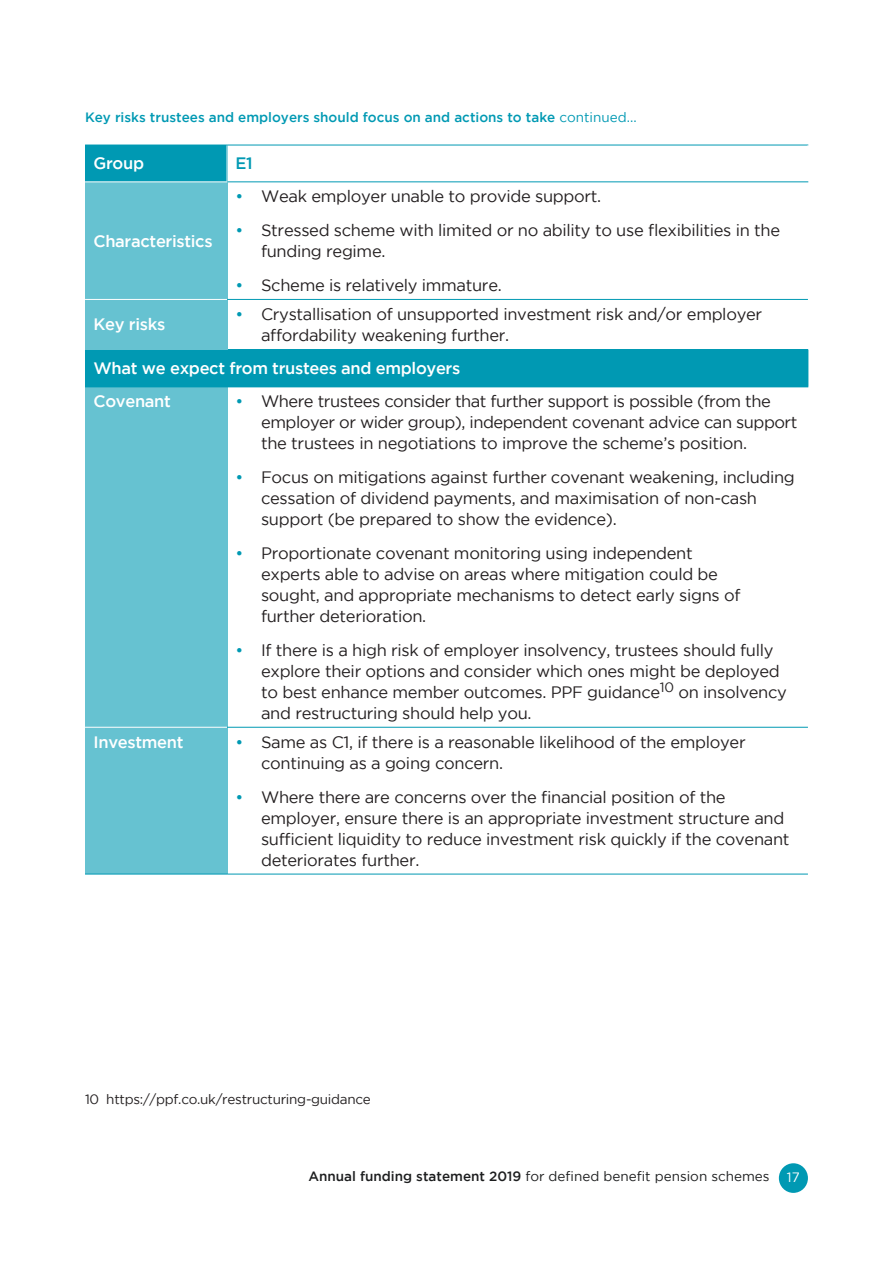
<style>
.page{position:relative;width:893px;height:1263px;background:#fff}
.page>*{position:absolute;margin:0;border:0;box-sizing:border-box;transform-origin:0 0}
.t1{font:16.5px/21px "Gotham";letter-spacing:-.02em;color:#231f20}
.t2{font:500 16.5px "Gotham";letter-spacing:-.02em;color:#fff}
.t3{font:500 16.5px "Gotham";color:#0099b3}
.t4{font:500 13.5px "Gotham";color:#0099b3}
.t5{font:13.5px "Gotham";color:#1d1e1f}
.t6{font:13.5px "Gotham";letter-spacing:-.02em;color:#231f20}
.t7{font:13.5px "Gotham";color:#fff}
.s1{font-weight:400}
.s2{font-family:"Gotham Book 2";color:#0099b3}
.s3{font-family:"Gotham Book 2"}
.s4{font-weight:500}
</style>
<div class="page">
<div style="left:779px;top:1163px;width:29px;height:30px;background:#0099b3;border-radius:50%"></div>
<div style="left:85px;top:145px;width:142px;height:37px;background:#0099b3"></div>
<div style="left:85px;top:349px;width:723px;height:38px;background:#0099b3"></div>
<div style="left:85px;top:182px;width:142px;height:117px;background:#66c2d1"></div>
<div style="left:85px;top:299px;width:142px;height:50px;background:#66c2d1"></div>
<div style="left:85px;top:387px;width:142px;height:340px;background:#66c2d1"></div>
<div style="left:85px;top:727px;width:142px;height:147px;background:#66c2d1"></div>
<hr style="left:85px;top:727px;width:142px;height:1px;background:#fff">
<hr style="left:85px;top:874px;width:142px;height:1px;background:#0099b3">
<hr style="left:227px;top:145px;width:581px;height:1px;background:#0099b3">
<hr style="left:227px;top:874px;width:581px;height:1px;background:#0099b3">
<hr style="left:227px;top:145px;width:1px;height:36px;background:#fff">
<hr style="left:807px;top:145px;width:1px;height:36px;background:#fff">
<hr style="left:227px;top:727px;width:581px;height:1px;background:#0099b3">
<hr style="left:227px;top:181px;width:581px;height:1px;background:#0099b3">
<hr style="left:227px;top:299px;width:581px;height:1px;background:#0099b3">
<hr style="left:85px;top:181px;width:142px;height:1px;background:#fff">
<hr style="left:85px;top:299px;width:142px;height:1px;background:#fff">
<p class="t4" style="left:85px;top:109px;width:553px">Key risks trustees and employers should focus on and actions to take <span class="s1">continued...</span></p>
<p class="t2" style="left:94px;top:154px;width:52px">Group</p>
<p class="t3" style="left:236px;top:154px;width:19px">E1</p>
<p class="t2" style="left:94px;top:231px;width:121px">Characteristics</p>
<p class="t1" style="left:236px;top:186px;width:367px"><span class="s2">•</span> Weak employer unable to provide support.</p>
<p class="t1" style="left:261px;top:220px;width:520px;text-indent:-26px"><span class="s2">•</span> Stressed scheme with limited or no ability to use flexibilities in the funding regime.</p>
<p class="t1" style="left:236px;top:274px;width:268px"><span class="s2">•</span> Scheme is relatively immature.</p>
<p class="t2" style="left:94px;top:315px;width:73px">Key risks</p>
<p class="t1" style="left:261px;top:303px;width:503px;text-indent:-26px"><span class="s2">•</span> Crystallisation of unsupported investment risk and/or employer affordability weakening further.</p>
<p class="t2" style="left:94px;top:359px;width:368px">What we expect from trustees and employers</p>
<p class="t2" style="left:94px;top:392px;width:79px">Covenant</p>
<p class="t1" style="left:261px;top:391px;width:538px;text-indent:-26px"><span class="s2">•</span> Where trustees consider that further support is possible (from the employer or wider group), independent covenant advice can support the trustees in negotiations to improve the scheme’s position.</p>
<p class="t1" style="left:261px;top:467px;width:535px;text-indent:-26px"><span class="s2">•</span> Focus on mitigations against further covenant weakening, including cessation of dividend payments, and maximisation of non-cash support (be prepared to show the evidence).</p>
<p class="t1" style="left:261px;top:542px;width:481px;text-indent:-26px"><span class="s2">•</span> Proportionate covenant monitoring using independent experts able to advise on areas where mitigation could be sought, and appropriate mechanisms to detect early signs of further deterioration.</p>
<p class="t1" style="left:261px;top:639px;width:527px;text-indent:-26px"><span class="s2">•</span> If there is a high risk of employer insolvency, trustees should fully explore their options and consider which ones might be deployed to best enhance member outcomes. PPF guidance<sup>10</sup> on insolvency and restructuring should help you.</p>
<p class="t2" style="left:94px;top:733px;width:91px">Investment</p>
<p class="t1" style="left:261px;top:731px;width:486px;text-indent:-26px"><span class="s2">•</span> Same as C1, if there is a reasonable likelihood of the employer continuing as a going concern.</p>
<p class="t1" style="left:261px;top:786px;width:530px;text-indent:-26px"><span class="s2">•</span> Where there are concerns over the financial position of the employer, ensure there is an appropriate investment structure and sufficient liquidity to reduce investment risk quickly if the covenant deteriorates further.</p>
<p class="t6" style="left:85px;top:1092px;width:287px"><span class="s3">10</span> https://ppf.co.uk/restructuring-guidance</p>
<p class="t5" style="left:308px;top:1169px;width:463px"><span class="s4">Annual funding statement 2019</span> for defined benefit pension schemes</p>
<p class="t7" style="left:787px;top:1170px;width:14px">17</p>
</div>
